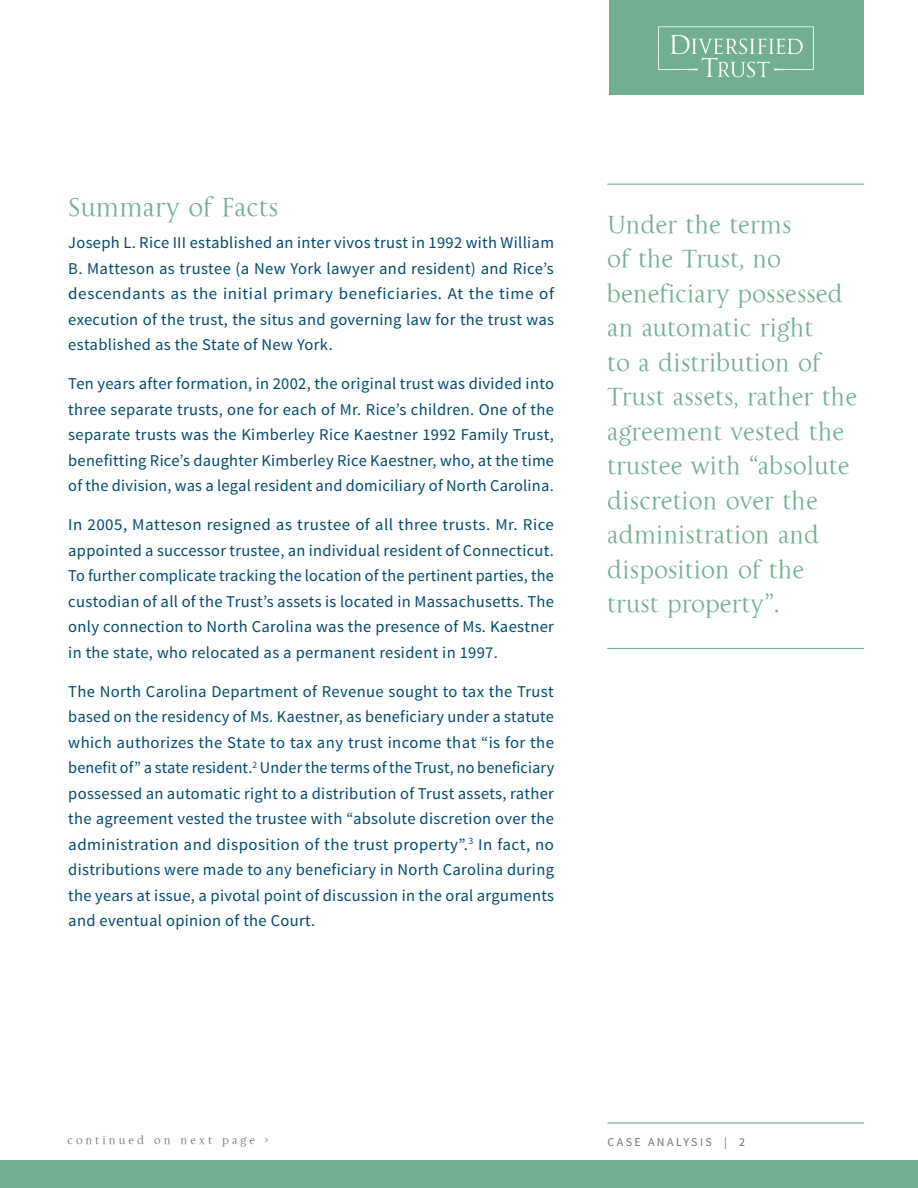
<style>
.page{position:relative;width:918px;height:1188px;background:#fff}
.page>*{position:absolute;margin:0;border:0;box-sizing:border-box;transform-origin:0 0}
.Article_Header{font:27px "La Gioconda OSTT";color:#72ae90}
.Body_Page1{font:25.5px/34.5px "La Gioconda OSTT";color:#72ae90}
.Body_Page1-2{font:16.5px/25.5px "Source Sans Pro";letter-spacing:.02em;color:#004970;text-align:justify}
.t1{font:12px "La Gioconda OSTT";letter-spacing:.25em;color:#6e7277}
.t2{font:12px "Source Sans Pro";letter-spacing:.2em;color:#6e7277}
</style>
<div class="page">
<div style="left:609px;top:0;width:255px;height:94px;background:#72ae90"></div>
<svg style="left:658px;top:26px;width:156px;height:51px"></svg>
<div style="left:0;top:1161px;width:918px;height:27px;background:#72ae90"></div>
<hr style="left:608px;top:1122px;width:256px;height:2px;background:#72ae90">
<hr style="left:607px;top:184px;width:257px;height:1px;background:#72ae90">
<hr style="left:607px;top:648px;width:257px;height:1px;background:#72ae90">
<p class="Article_Header" style="left:68px;top:191px;width:212px">Summary of Facts</p>
<p class="Body_Page1-2" style="left:68px;top:230px;width:487px">Joseph L. Rice III established an inter vivos trust in 1992 with William B. Matteson as trustee (a New York lawyer and resident) and Rice’s descendants as the initial primary beneficiaries. At the time of execution of the trust, the situs and governing law for the trust was established as the State of New York.</p>
<p class="Body_Page1-2" style="left:68px;top:371px;width:487px">Ten years after formation, in 2002, the original trust was divided into three separate trusts, one for each of Mr. Rice’s children. One of the separate trusts was the Kimberley Rice Kaestner 1992 Family Trust, benefitting Rice’s daughter Kimberley Rice Kaestner, who, at the time of the division, was a legal resident and domiciliary of North Carolina.</p>
<p class="Body_Page1-2" style="left:68px;top:512px;width:487px">In 2005, Matteson resigned as trustee of all three trusts. Mr. Rice appointed a successor trustee, an individual resident of Connecticut.<br>To further complicate tracking the location of the pertinent parties, the custodian of all of the Trust’s assets is located in Massachusetts. The only connection to North Carolina was the presence of Ms. Kaestner in the state, who relocated as a permanent resident in 1997.</p>
<p class="Body_Page1-2" style="left:68px;top:679px;width:487px">The North Carolina Department of Revenue sought to tax the Trust based on the residency of Ms. Kaestner, as beneficiary under a statute which authorizes the State to tax any trust income that “is for the benefit of” a state resident.<sup>2</sup> Under the terms of the Trust, no beneficiary possessed an automatic right to a distribution of Trust assets, rather the agreement vested the trustee with “absolute discretion over the administration and disposition of the trust property”.<sup>3</sup> In fact, no distributions were made to any beneficiary in North Carolina during the years at issue, a pivotal point of discussion in the oral arguments and eventual opinion of the Court.</p>
<p class="Body_Page1" style="left:607px;top:207px;width:251px">Under the terms<br>of the Trust, no beneficiary possessed an automatic right<br>to a distribution of<br>Trust assets, rather the agreement vested the trustee with “absolute discretion over the administration and disposition of the trust property”.</p>
<p class="t1" style="left:68px;top:1133px;width:202px">continued on next page &gt;</p>
<p class="t2" style="left:608px;top:1135px;width:139px">CASE ANALYSIS | 2</p>
</div>
